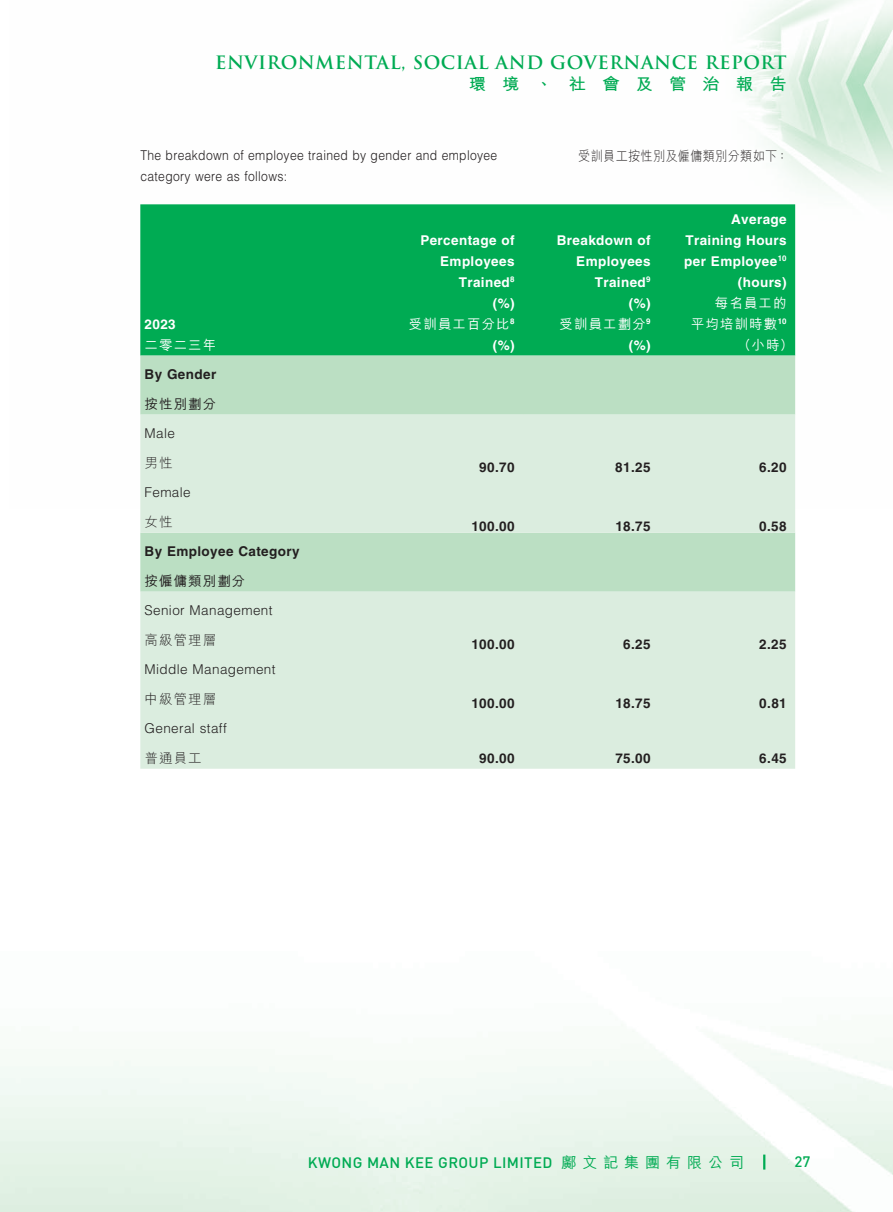
<style>
.page{position:relative;width:893px;height:1212px;background:#fff}
.page>*{position:absolute;margin:0;border:0;box-sizing:border-box;transform-origin:0 0}
.t1{font:700 18px "Trajan Pro";letter-spacing:.03em;color:#00ab53}
.t2{font:700 16.5px "M Hei HK";letter-spacing:.93em;color:#00ab53;scale:1.05 1}
.t3{font:500 15px "DIN Pro";letter-spacing:.025em;color:#00ab53}
.t4{font:700 13.5px/21px "Helvetica LT Std";letter-spacing:.03em;color:#fff;text-align:right}
.t5{font:700 13.5px "Helvetica LT Std";letter-spacing:.03em;color:#231f20}
.t6{font:300 13.5px "Helvetica LT Std";letter-spacing:.03em;color:#231f20;scale:.9 1}
.t7{font:300 13.5px "Helvetica LT Std";letter-spacing:.03em;color:#231f20}
.t8{font:500 13.5px "M Hei HK";letter-spacing:.08em;color:#fff}
.t9{font:300 13.5px "M Hei HK";letter-spacing:.025em;color:#231f20}
.t10{font:300 13.5px "M Hei HK";letter-spacing:.025em;color:#231f20;scale:.9 1}
.t11{font:500 13.5px "M Hei HK";letter-spacing:.08em;color:#231f20}
.s1{font-family:"M Hei HK"}
</style>
<div class="page">
<img style="left:745px;top:0;width:148px;height:415px">
<img style="left:0;top:1042px;width:893px;height:170px">
<svg style="left:763px;top:1154px;width:2px;height:15px"></svg>
<div style="left:140px;top:204px;width:655px;height:152px;background:#00ab53"></div>
<div style="left:140px;top:356px;width:655px;height:59px;background:#bbdfc3"></div>
<svg style="left:140px;top:415px;width:655px;height:354px;fill:#dbeddf"></svg>
<h1 class="t1" style="left:215px;top:51px;width:573px">ENVIRONMENTAL, SOCIAL AND GOVERNANCE REPORT</h1>
<p class="t2" style="left:469px;top:72px;width:304px">環境、社會及管治報告</p>
<p class="t6" style="left:140px;top:147px;width:398px">The breakdown of employee trained by gender and employee</p>
<p class="t10" style="left:578px;top:146px;width:235px">受訓員工按性別及僱傭類別分類如下：</p>
<p class="t6" style="left:140px;top:168px;width:165px">category were as follows:</p>
<p class="t4" style="left:145px;top:313px;width:33px">2023</p>
<p class="t8" style="left:145px;top:335px;width:73px">二零二三年</p>
<p class="t4" style="left:420px;top:229px;width:96px">Percentage of<br>Employees<br>Trained<sup>8<br></sup>(%)</p>
<p class="t8" style="left:409px;top:314px;width:107px">受訓員工百分比<sup>8</sup></p>
<p class="t4" style="left:493px;top:334px;width:23px">(%)</p>
<p class="t4" style="left:557px;top:229px;width:95px">Breakdown of<br>Employees<br>Trained<sup>9<br></sup>(%)</p>
<p class="t8" style="left:560px;top:314px;width:92px">受訓員工劃分<sup>9</sup></p>
<p class="t4" style="left:629px;top:334px;width:23px">(%)</p>
<p class="t4" style="left:684px;top:208px;width:104px">Average<br>Training Hours per Employee<sup>10 </sup>(hours)</p>
<p class="t8" style="left:715px;top:293px;width:73px">每名員工的</p>
<p class="t8" style="left:691px;top:314px;width:97px">平均培訓時數<sup>10</sup></p>
<p class="t8" style="left:738px;top:335px;width:57px">（小時）</p>
<p class="t5" style="left:145px;top:366px;width:73px">By Gender</p>
<p class="t11" style="left:145px;top:394px;width:73px">按性別劃分</p>
<p class="t7" style="left:145px;top:425px;width:32px">Male</p>
<p class="t9" style="left:145px;top:453px;width:30px">男性</p>
<p class="t5" style="left:479px;top:459px;width:37px">90.70</p>
<p class="t5" style="left:615px;top:459px;width:37px">81.25</p>
<p class="t5" style="left:759px;top:459px;width:29px">6.20</p>
<p class="t7" style="left:145px;top:484px;width:48px">Female</p>
<p class="t9" style="left:145px;top:512px;width:30px">女性</p>
<p class="t5" style="left:471px;top:518px;width:45px">100.00</p>
<p class="t5" style="left:615px;top:518px;width:37px">18.75</p>
<p class="t5" style="left:759px;top:518px;width:29px">0.58</p>
<p class="t5" style="left:145px;top:543px;width:156px">By Employee Category</p>
<p class="t11" style="left:145px;top:571px;width:102px">按僱傭類別劃分</p>
<p class="t7" style="left:145px;top:602px;width:129px">Senior Management</p>
<p class="t9" style="left:145px;top:630px;width:73px">高級管理層</p>
<p class="t5" style="left:471px;top:636px;width:45px">100.00</p>
<p class="t5" style="left:623px;top:636px;width:29px">6.25</p>
<p class="t5" style="left:759px;top:636px;width:29px">2.25</p>
<p class="t7" style="left:145px;top:661px;width:132px">Middle Management</p>
<p class="t9" style="left:145px;top:689px;width:73px">中級管理層</p>
<p class="t5" style="left:471px;top:695px;width:45px">100.00</p>
<p class="t5" style="left:615px;top:695px;width:37px">18.75</p>
<p class="t5" style="left:759px;top:695px;width:29px">0.81</p>
<p class="t7" style="left:145px;top:720px;width:84px">General staff</p>
<p class="t9" style="left:145px;top:748px;width:59px">普通員工</p>
<p class="t5" style="left:479px;top:750px;width:37px">90.00</p>
<p class="t5" style="left:615px;top:750px;width:37px">75.00</p>
<p class="t5" style="left:759px;top:750px;width:29px">6.45</p>
<p class="t3" style="left:308px;top:1152px;width:438px">KWONG MAN KEE GROUP LIMITED <span class="s1">鄺文記集團有限公司</span></p>
<p class="t3" style="left:794px;top:1152px;width:17px">27</p>
</div>
